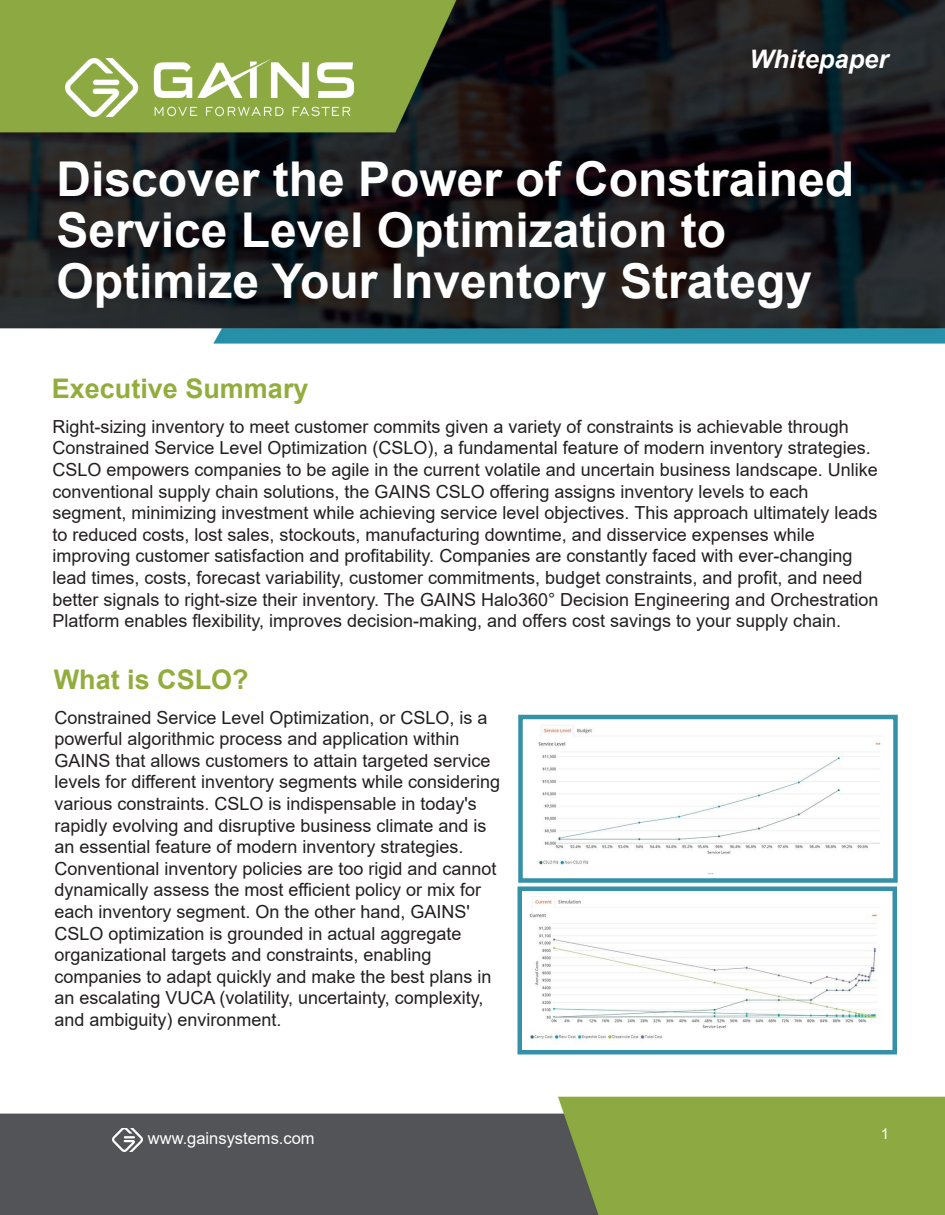
<style>
.page{position:relative;width:945px;height:1215px;background:#fff}
.page>*{position:absolute;margin:0;border:0;box-sizing:border-box;transform-origin:0 0}
.t1{font:700 48px/51px "Arial";color:#fff}
.t2{font:700 27px "Arial";color:#92ad3c}
.t3{font:italic 700 25.5px "Arial";color:#fff}
.t4{font:18px/21.6px "Arial";color:#231f20}
.t5{font:16.5px "Arial";color:#fff}
.t6{font:15px "Arial";color:#fff}
</style>
<div class="page">
<img style="left:0;top:0;width:945px;height:1215px">
<img style="left:112px;top:1128px;width:30px;height:24px">
<img style="left:66px;top:58px;width:288px;height:58px">
<img style="left:536px;top:724px;width:350px;height:150px">
<img style="left:523px;top:894px;width:358px;height:155px">
<div style="left:518px;top:715px;width:380px;height:168px;border:4px solid #3591a8"></div>
<div style="left:518px;top:886px;width:379px;height:168px;border:4px solid #3591a8"></div>
<h3 class="t3" style="left:750px;top:42px;width:140px">Whitepaper</h3>
<h1 class="t1" style="left:57px;top:154px;width:799px">Discover the Power of Constrained<br>Service Level Optimization to<br>Optimize Your Inventory Strategy</h1>
<h2 class="t2" style="left:52px;top:370px;width:258px">Executive Summary</h2>
<p class="t4" style="left:52px;top:416px;width:827px">Right-sizing inventory to meet customer commits given a variety of constraints is achievable through Constrained Service Level Optimization (CSLO), a fundamental feature of modern inventory strategies.<br>CSLO empowers companies to be agile in the current volatile and uncertain business landscape. Unlike conventional supply chain solutions, the GAINS CSLO offering assigns inventory levels to each segment, minimizing investment while achieving service level objectives. This approach ultimately leads to reduced costs, lost sales, stockouts, manufacturing downtime, and disservice expenses while improving customer satisfaction and profitability. Companies are constantly faced with ever-changing lead times, costs, forecast variability, customer commitments, budget constraints, and profit, and need better signals to right-size their inventory. The GAINS Halo360° Decision Engineering and Orchestration Platform enables flexibility, improves decision-making, and offers cost savings to your supply chain.</p>
<h2 class="t2" style="left:54px;top:660px;width:197px">What is CSLO?</h2>
<p class="t4" style="left:54px;top:706px;width:447px">Constrained Service Level Optimization, or CSLO, is a powerful algorithmic process and application within GAINS that allows customers to attain targeted service levels for different inventory segments while considering various constraints. CSLO is indispensable in today's rapidly evolving and disruptive business climate and is an essential feature of modern inventory strategies.<br>Conventional inventory policies are too rigid and cannot dynamically assess the most efficient policy or mix for each inventory segment. On the other hand, GAINS' CSLO optimization is grounded in actual aggregate organizational targets and constraints, enabling companies to adapt quickly and make the best plans in an escalating VUCA (volatility, uncertainty, complexity, and ambiguity) environment.</p>
<p class="t5" style="left:148px;top:1127px;width:168px">www.gainsystems.com</p>
<p class="t6" style="left:881px;top:1124px;width:10px">1</p>
</div>
